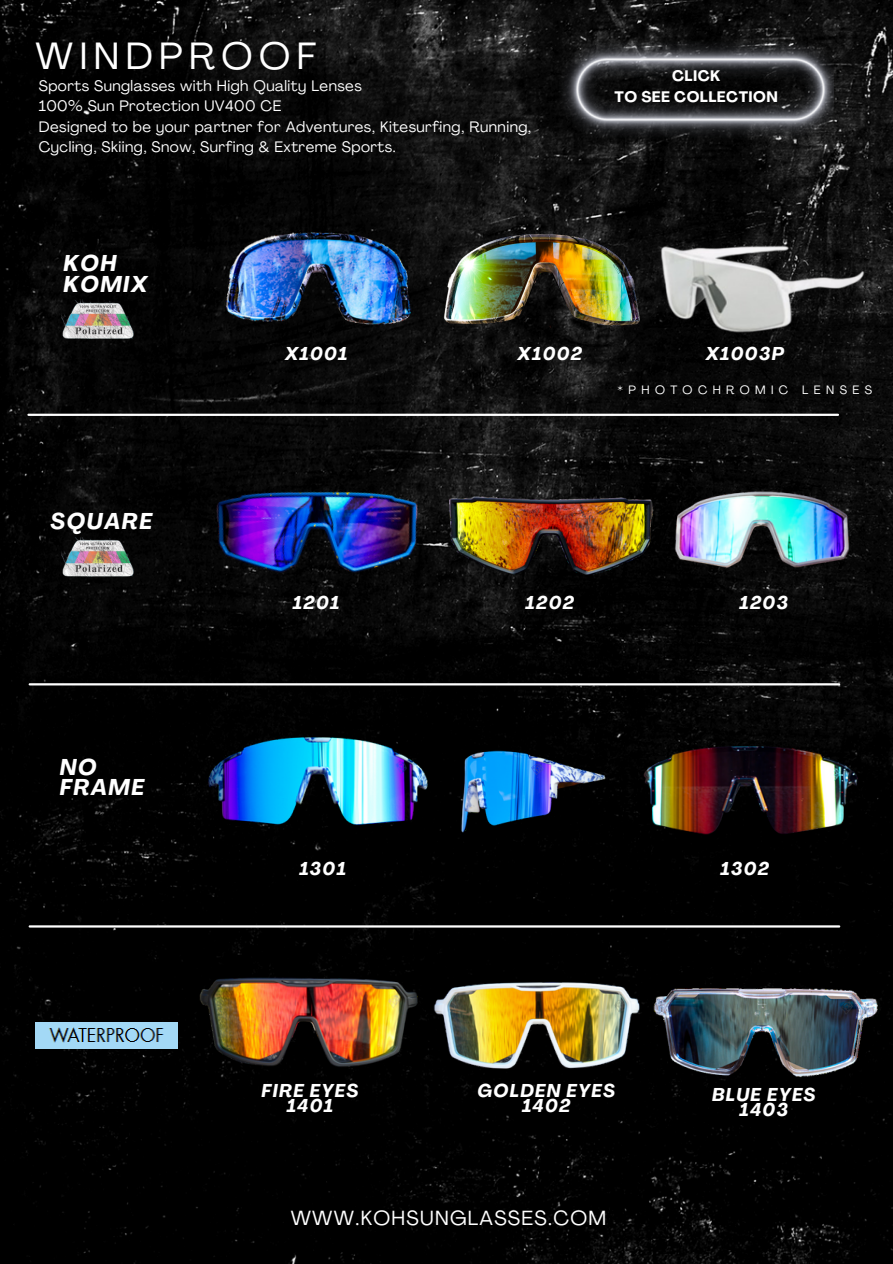
<style>
.page{position:relative;width:893px;height:1264px;background:#fff}
.page>*{position:absolute;margin:0;border:0;box-sizing:border-box;transform-origin:0 0}
.t1{font:37.5px "Agrandir";letter-spacing:.175em;color:#fff}
.t2{font:italic 700 22.5px/20.2px "Agrandir";letter-spacing:.075em;color:#fff}
.t3{font:20.25px "Agrandir";letter-spacing:.065em;color:#fff}
.t4{font:italic 700 18.3px/14.7px "Agrandir";letter-spacing:.075em;color:#fff;text-align:center}
.t5{font:15px/20.2px "Agrandir";letter-spacing:.03em;color:#fff}
.t6{font:700 15px "Agrandir";letter-spacing:.03em;color:#fff}
.t7{font:12px "Agrandir";letter-spacing:.45em;color:#fff}
</style>
<div class="page">
<img style="left:0;top:0;width:892px;height:1263px">
<hr style="left:28px;top:413px;width:809px;height:3px;background:#fff">
<hr style="left:30px;top:683px;width:809px;height:2px;background:#fff">
<hr style="left:30px;top:925px;width:809px;height:2px;background:#fff">
<img style="left:202px;top:217px;width:228px;height:115px">
<img style="left:440px;top:218px;width:219px;height:114px">
<img style="left:654px;top:243px;width:219px;height:97px">
<img style="left:61px;top:299px;width:73px;height:42px">
<img style="left:183px;top:418px;width:267px;height:210px">
<img style="left:433px;top:457px;width:234px;height:136px">
<img style="left:671px;top:484px;width:184px;height:86px">
<img style="left:203px;top:724px;width:239px;height:109px">
<img style="left:626px;top:724px;width:236px;height:118px">
<img style="left:195px;top:959px;width:214px;height:112px">
<img style="left:409px;top:947px;width:261px;height:177px">
<img style="left:645px;top:973px;width:247px;height:109px">
<img style="left:36px;top:1022px;width:142px;height:26px">
<img style="left:61px;top:537px;width:73px;height:41px">
<img style="left:446px;top:726px;width:173px;height:117px">
<img style="left:559px;top:38px;width:274px;height:102px">
<p class="t1" style="left:36px;top:41px;width:282px">WINDPROOF</p>
<h3 class="t5" style="left:39px;top:77px;width:324px">Sports Sunglasses with High Quality Lenses<br>100% Sun Protection UV400 CE</h3>
<p class="t5" style="left:39px;top:118px;width:494px">Designed to be your partner for Adventures, Kitesurfing, Running,<br>Cycling, Skiing, Snow, Surfing &amp; Extreme Sports.</p>
<h3 class="t6" style="left:672px;top:70px;width:50px">CLICK</h3>
<p class="t6" style="left:614px;top:90px;width:165px">TO SEE COLLECTION</p>
<p class="t2" style="left:64px;top:256px;width:85px">KOH<br>KOMIX</p>
<h3 class="t4" style="left:285px;top:347px;width:64px">X1001</h3>
<p class="t4" style="left:517px;top:347px;width:66px">X1002</p>
<h3 class="t4" style="left:705px;top:347px;width:79px">X1003P</h3>
<p class="t7" style="left:617px;top:385px;width:256px">*PHOTOCHROMIC LENSES</p>
<h3 class="t2" style="left:51px;top:513px;width:103px">SQUARE</h3>
<h3 class="t2" style="left:60px;top:758px;width:86px">NO<br>FRAME</h3>
<h2 class="t4" style="left:293px;top:597px;width:48px">1201</h2>
<h3 class="t4" style="left:739px;top:597px;width:50px">1203</h3>
<p class="t4" style="left:525px;top:597px;width:50px">1202</p>
<p class="t4" style="left:299px;top:862px;width:48px">1301</p>
<h2 class="t4" style="left:720px;top:862px;width:50px">1302</h2>
<p class="t4" style="left:261px;top:1084px;width:98px">FIRE EYES<br>1401</p>
<h3 class="t4" style="left:712px;top:1089px;width:105px">BLUE EYES<br>1403</h3>
<p class="t4" style="left:477px;top:1084px;width:139px">GOLDEN EYES<br>1402</p>
<h4 class="t3" style="left:291px;top:1209px;width:317px">WWW.KOHSUNGLASSES.COM</h4>
</div>
